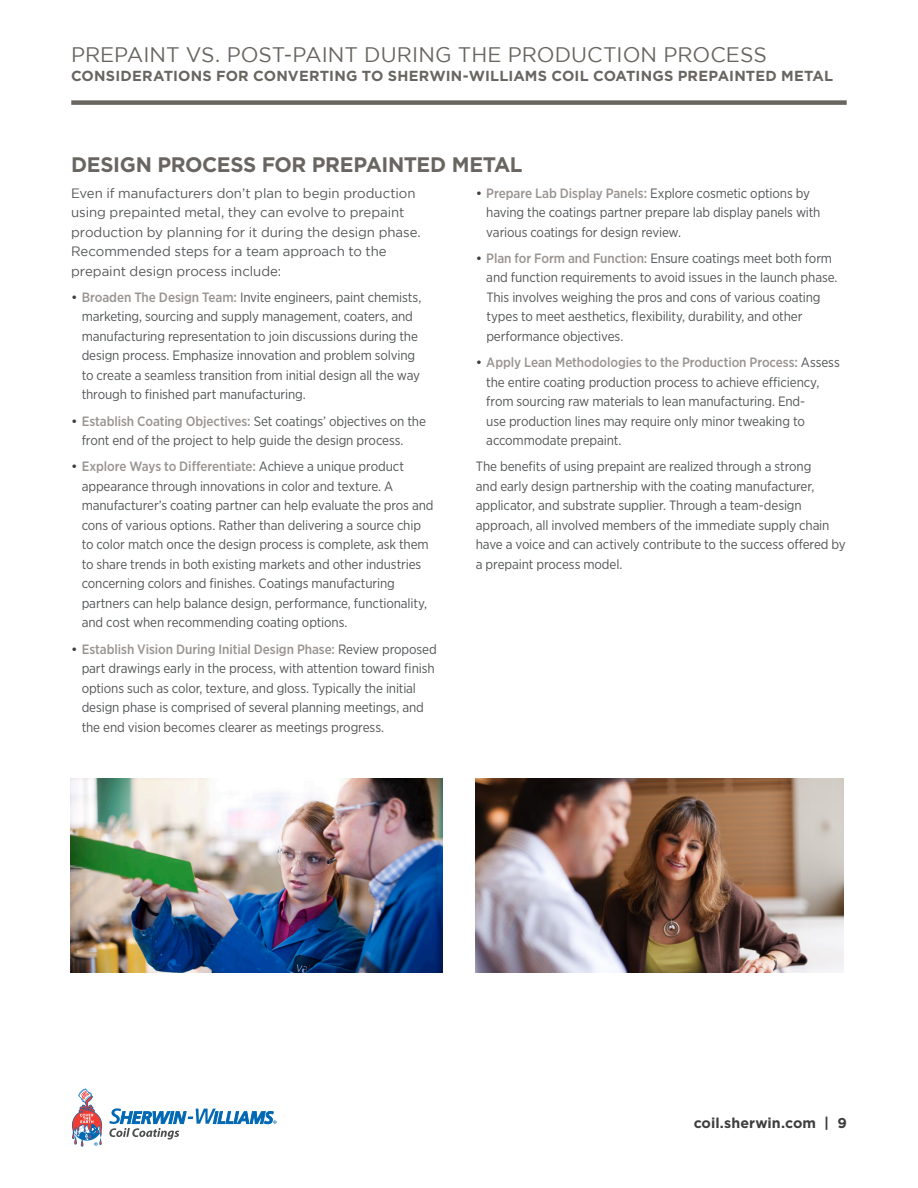
<style>
.page{position:relative;width:918px;height:1188px;background:#fff}
.page>*{position:absolute;margin:0;border:0;box-sizing:border-box;transform-origin:0 0}
.t1{font:21px "Gotham";color:#696661}
.t2{font:700 21px "Gotham";letter-spacing:-.015em;color:#696661}
.t3{font:700 14.55px "Gotham";letter-spacing:.015em;color:#696661}
.t4{font:700 14.25px "Gotham";letter-spacing:.005em;color:#3e3e3f}
.t5{font:13.5px/19.5px "Gotham Narrow";letter-spacing:-.01em;color:#545557}
.t6{font:13.5px/19.5px "Gotham";color:#545557}
.s1{font-family:"Gotham";color:#3e3e3f}
.s2{font-weight:500;color:#999490}
</style>
<div class="page">
<div style="left:71px;top:100px;width:776px;height:5px;background:#696661"></div>
<img style="left:70px;top:778px;width:372px;height:195px">
<img style="left:476px;top:778px;width:367px;height:195px">
<svg style="left:72px;top:1089px;width:30px;height:58px"></svg>
<svg style="left:109px;top:1108px;width:168px;height:31px"></svg>
<h2 class="t1" style="left:71px;top:43px;width:697px">PREPAINT VS. POST-PAINT DURING THE PRODUCTION PROCESS</h2>
<p class="t3" style="left:71px;top:66px;width:764px">CONSIDERATIONS FOR CONVERTING TO SHERWIN-WILLIAMS COIL COATINGS PREPAINTED METAL</p>
<h3 class="t2" style="left:71px;top:151px;width:453px">DESIGN PROCESS FOR PREPAINTED METAL</h3>
<p class="t6" style="left:71px;top:183px;width:351px">Even if manufacturers don’t plan to begin production using prepainted metal, they can evolve to prepaint production by planning for it during the design phase.<br>Recommended steps for a team approach to the prepaint design process include:</p>
<p class="t5" style="left:82px;top:287px;width:341px;text-indent:-11px"><span class="s1">•</span> <span class="s2">Broaden The Design Team:</span> Invite engineers, paint chemists, marketing, sourcing and supply management, coaters, and manufacturing representation to join discussions during the design process. Emphasize innovation and problem solving to create a seamless transition from initial design all the way through to finished part manufacturing.</p>
<p class="t5" style="left:82px;top:411px;width:346px;text-indent:-11px"><span class="s1">•</span> <span class="s2">Establish Coating Objectives:</span> Set coatings’ objectives on the front end of the project to help guide the design process.</p>
<p class="t5" style="left:82px;top:457px;width:353px;text-indent:-11px"><span class="s1">•</span> <span class="s2">Explore Ways to Differentiate:</span> Achieve a unique product appearance through innovations in color and texture. A manufacturer’s coating partner can help evaluate the pros and cons of various options. Rather than delivering a source chip to color match once the design process is complete, ask them to share trends in both existing markets and other industries concerning colors and finishes. Coatings manufacturing partners can help balance design, performance, functionality, and cost when recommending coating options.</p>
<p class="t5" style="left:82px;top:639px;width:357px;text-indent:-11px"><span class="s1">•</span> <span class="s2">Establish Vision During Initial Design Phase:</span> Review proposed part drawings early in the process, with attention toward finish options such as color, texture, and gloss. Typically the initial design phase is comprised of several planning meetings, and the end vision becomes clearer as meetings progress.</p>
<p class="t5" style="left:486px;top:183px;width:336px;text-indent:-11px"><span class="s1">•</span> <span class="s2">Prepare Lab Display Panels:</span> Explore cosmetic options by having the coatings partner prepare lab display panels with various coatings for design review.</p>
<p class="t5" style="left:486px;top:248px;width:353px;text-indent:-11px"><span class="s1">•</span> <span class="s2">Plan for Form and Function:</span> Ensure coatings meet both form and function requirements to avoid issues in the launch phase.<br>This involves weighing the pros and cons of various coating types to meet aesthetics, flexibility, durability, and other performance objectives.</p>
<p class="t5" style="left:486px;top:352px;width:355px;text-indent:-11px"><span class="s1">•</span> <span class="s2">Apply Lean Methodologies to the Production Process:</span> Assess the entire coating production process to achieve efficiency, from sourcing raw materials to lean manufacturing. End-<br>use production lines may require only minor tweaking to accommodate prepaint.</p>
<p class="t5" style="left:476px;top:457px;width:372px">The benefits of using prepaint are realized through a strong<br>and early design partnership with the coating manufacturer, applicator, and substrate supplier. Through a team-design approach, all involved members of the immediate supply chain have a voice and can actively contribute to the success offered by a prepaint process model.</p>
<p class="t4" style="left:694px;top:1113px;width:155px">coil.sherwin.com | 9</p>
</div>
